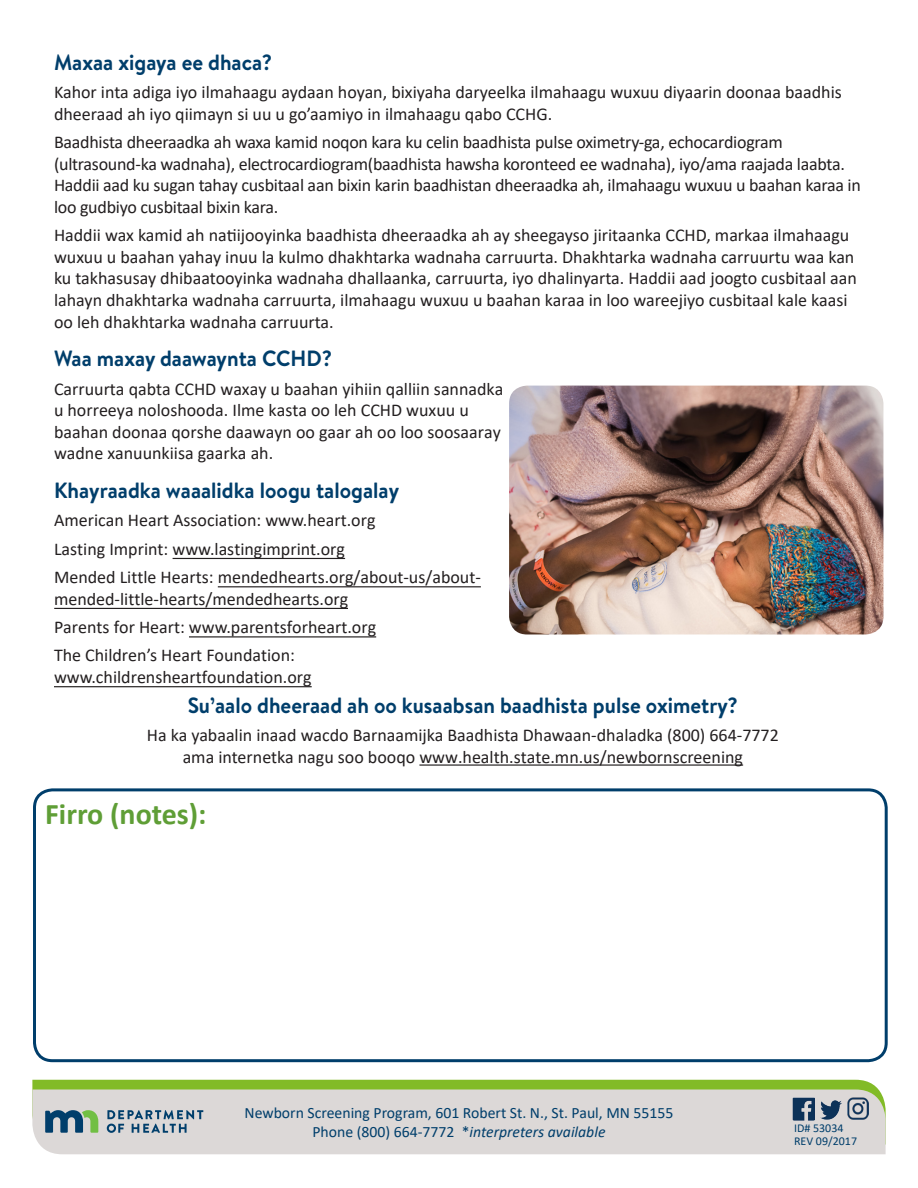
<style>
.page{position:relative;width:918px;height:1188px;background:#fff}
.page>*{position:absolute;margin:0;border:0;box-sizing:border-box;transform-origin:0 0}
.t1{font:700 30px "Calibri";color:#5f9e36}
.t2{font:700 22.05px "Brandon Text";color:#003e6b;scale:.95 1}
.t3{font:18px/21.6px "Calibri";color:#231f20}
.t4{font:15.75px/18.9px "Calibri";color:#003e6b;text-align:center}
.t5{font:12px "Calibri";color:#003e6b}
.s1{font-style:italic}
</style>
<div class="page">
<svg style="left:32px;top:1080px;width:847px;height:10px;fill:#82bb27"></svg>
<div style="left:32px;top:1090px;width:854px;height:64px;background:#dcd8d7"></div>
<div style="left:33px;top:788px;width:855px;height:274px;border:3px solid #003e6b;border-radius:18px"></div>
<svg style="left:45px;top:1110px;width:53px;height:23px"></svg>
<svg style="left:107px;top:1110px;width:96px;height:23px"></svg>
<img style="left:509px;top:386px;width:374px;height:248px">
<img style="left:793px;top:1098px;width:22px;height:22px">
<img style="left:847px;top:1098px;width:21px;height:22px">
<img style="left:821px;top:1098px;width:21px;height:22px">
<hr style="left:419px;top:764px;width:324px;height:2px;background:#231f20">
<hr style="left:173px;top:558px;width:172px;height:1px;background:#231f20">
<hr style="left:218px;top:586px;width:263px;height:1px;background:#231f20">
<hr style="left:54px;top:608px;width:294px;height:1px;background:#231f20">
<hr style="left:189px;top:636px;width:187px;height:1px;background:#231f20">
<hr style="left:54px;top:686px;width:258px;height:1px;background:#231f20">
<h3 class="t2" style="left:54px;top:47px;width:231px">Maxaa xigaya ee dhaca?</h3>
<p class="t3" style="left:54px;top:81px;width:789px">Kahor inta adiga iyo ilmahaagu aydaan hoyan, bixiyaha daryeelka ilmahaagu wuxuu diyaarin doonaa baadhis dheeraad ah iyo qiimayn si uu u go’aamiyo in ilmahaagu qabo CCHG.</p>
<p class="t3" style="left:54px;top:131px;width:808px">Baadhista dheeraadka ah waxa kamid noqon kara ku celin baadhista pulse oximetry-ga, echocardiogram (ultrasound-ka wadnaha), electrocardiogram(baadhista hawsha koronteed ee wadnaha), iyo/ama raajada laabta.<br>Haddii aad ku sugan tahay cusbitaal aan bixin karin baadhistan dheeraadka ah, ilmahaagu wuxuu u baahan karaa in loo gudbiyo cusbitaal bixin kara.</p>
<p class="t3" style="left:54px;top:224px;width:804px">Haddii wax kamid ah natiijooyinka baadhista dheeraadka ah ay sheegayso jiritaanka CCHD, markaa ilmahaagu wuxuu u baahan yahay inuu la kulmo dhakhtarka wadnaha carruurta. Dhakhtarka wadnaha carruurtu waa kan ku takhasusay dhibaatooyinka wadnaha dhallaanka, carruurta, iyo dhalinyarta. Haddii aad joogto cusbitaal aan lahayn dhakhtarka wadnaha carruurta, ilmahaagu wuxuu u baahan karaa in loo wareejiyo cusbitaal kale kaasi oo leh dhakhtarka wadnaha carruurta.</p>
<h3 class="t2" style="left:54px;top:343px;width:295px">Waa maxay daawaynta CCHD?</h3>
<p class="t3" style="left:54px;top:377px;width:451px">Carruurta qabta CCHD waxay u baahan yihiin qalliin sannadka u horreeya noloshooda. Ilme kasta oo leh CCHD wuxuu u baahan doonaa qorshe daawayn oo gaar ah oo loo soosaaray wadne xanuunkiisa gaarka ah.</p>
<h3 class="t2" style="left:54px;top:475px;width:365px">Khayraadka waaalidka loogu talogalay</h3>
<p class="t3" style="left:54px;top:509px;width:323px">American Heart Association: www.heart.org</p>
<p class="t3" style="left:54px;top:537px;width:293px">Lasting Imprint: www.lastingimprint.org</p>
<p class="t3" style="left:54px;top:566px;width:428px">Mended Little Hearts: mendedhearts.org/about-us/about&shy;mended-little-hearts/mendedhearts.org</p>
<p class="t3" style="left:54px;top:616px;width:324px">Parents for Heart: www.parentsforheart.org</p>
<p class="t3" style="left:54px;top:644px;width:259px">The Children’s Heart Foundation: www.childrensheartfoundation.org</p>
<h3 class="t2" style="left:188px;top:690px;width:581px">Su’aalo dheeraad ah oo kusaabsan baadhista pulse oximetry?</h3>
<p class="t3" style="left:147px;top:724px;width:633px;text-align:center">Ha ka yabaalin inaad wacdo Barnaamijka Baadhista Dhawaan-dhaladka (800) 664-7772 ama internetka nagu soo booqo www.health.state.mn.us/newbornscreening</p>
<h3 class="t1" style="left:45px;top:792px;width:163px">Firro (notes):</h3>
<p class="t4" style="left:244px;top:1103px;width:431px">Newborn Screening Program, 601 Robert St. N., St. Paul, MN 55155<br>Phone (800) 664-7772 *<span class="s1">interpreters available</span></p>
<p class="t5" style="left:794px;top:1120px;width:51px">ID# 53034</p>
<p class="t5" style="left:794px;top:1133px;width:65px">REV 09/2017</p>
</div>
